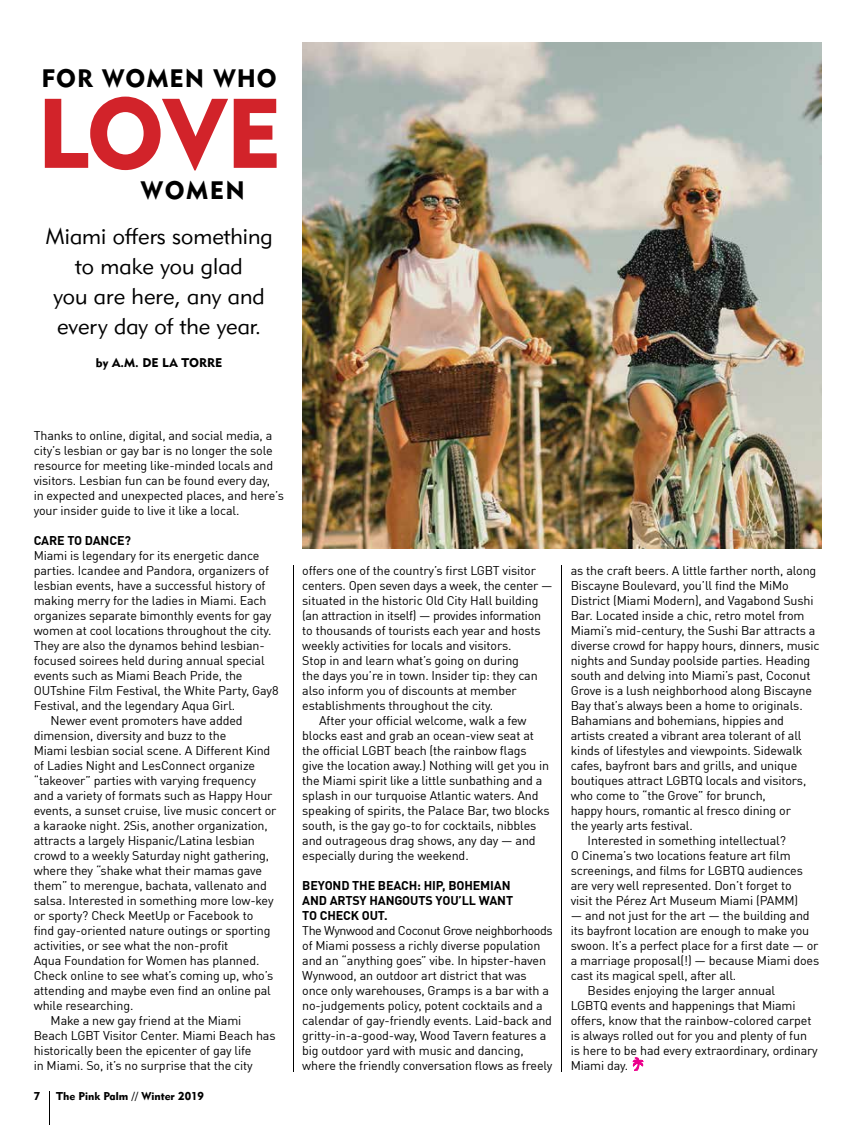
<style>
.page{position:relative;width:855px;height:1125px;background:#fff}
.page>*{position:absolute;margin:0;border:0;box-sizing:border-box;transform-origin:0 0}
.t1{font:97.5px "Geometric 415 BT Black A";color:#d2232a}
.t2{font:25px "Geometric 415 BT Black A";letter-spacing:.04em;color:#000}
.t3{font:22.5px/30px "Geometric 415 BT Lite A";color:#000;text-align:center}
.t4{font:12.5px/15px "DIN Offc";letter-spacing:-.01em;color:#000}
.t5{font:700 12.5px/15px "DIN Offc";letter-spacing:-.01em;color:#000}
.t6{font:12.5px "Geometric 415 BT Black A";color:#000}
.t7{font:11.25px "Geometric 415 BT Black A";color:#000}
</style>
<div class="page">
<hr style="left:49px;top:1091px;width:1px;height:34px;background:#000">
<svg style="left:633px;top:1058px;width:10px;height:12px"></svg>
<hr style="left:293px;top:566px;width:1px;height:506px;background:#000">
<hr style="left:561px;top:566px;width:1px;height:506px;background:#000">
<img style="left:302px;top:43px;width:519px;height:506px">
<h2 class="t2" style="left:41px;top:63px;width:237px">FOR WOMEN WHO</h2>
<h1 class="t1" style="left:37px;top:74px;width:246px">LOVE</h1>
<h2 class="t2" style="left:141px;top:175px;width:105px">WOMEN</h2>
<h3 class="t3" style="left:46px;top:221px;width:229px">Miami offers something to make you glad<br>you are here, any and every day of the year.</h3>
<p class="t6" style="left:96px;top:355px;width:128px">by A.M. DE LA TORRE</p>
<p class="t4" style="left:34px;top:428px;width:252px">Thanks to online, digital, and social media, a city’s lesbian or gay bar is no longer the sole resource for meeting like-minded locals and visitors. Lesbian fun can be found every day,<br>in expected and unexpected places, and here’s your insider guide to live it like a local.</p>
<p class="t5" style="left:34px;top:532px;width:99px">CARE TO DANCE?</p>
<p class="t4" style="left:34px;top:548px;width:227px">Miami is legendary for its energetic dance</p>
<p class="t4" style="left:34px;top:563px;width:237px">parties. Icandee and Pandora, organizers of</p>
<p class="t4" style="left:34px;top:578px;width:233px">lesbian events, have a successful history of</p>
<p class="t4" style="left:34px;top:593px;width:234px">making merry for the ladies in Miami. Each</p>
<p class="t4" style="left:34px;top:608px;width:239px">organizes separate bimonthly events for gay</p>
<p class="t4" style="left:34px;top:623px;width:239px">women at cool locations throughout the city.</p>
<p class="t4" style="left:34px;top:638px;width:233px">They are also the dynamos behind lesbian-</p>
<p class="t4" style="left:34px;top:653px;width:233px">focused soirees held during annual special</p>
<p class="t4" style="left:34px;top:668px;width:210px">events such as Miami Beach Pride, the</p>
<p class="t4" style="left:34px;top:683px;width:246px">OUTshine Film Festival, the White Party, Gay8</p>
<p class="t4" style="left:34px;top:698px;width:203px">Festival, and the legendary Aqua Girl.</p>
<p class="t4" style="left:51px;top:713px;width:194px">Newer event promoters have added</p>
<p class="t4" style="left:34px;top:728px;width:194px">dimension, diversity and buzz to the</p>
<p class="t4" style="left:34px;top:743px;width:238px">Miami lesbian social scene. A Different Kind</p>
<p class="t4" style="left:34px;top:758px;width:223px">of Ladies Night and LesConnect organize</p>
<p class="t4" style="left:34px;top:773px;width:224px">“takeover” parties with varying frequency</p>
<p class="t4" style="left:34px;top:788px;width:240px">and a variety of formats such as Happy Hour</p>
<p class="t4" style="left:34px;top:803px;width:244px">events, a sunset cruise, live music concert or</p>
<p class="t4" style="left:34px;top:818px;width:236px">a karaoke night. 2Sis, another organization,</p>
<p class="t4" style="left:34px;top:833px;width:223px">attracts a largely Hispanic/Latina lesbian</p>
<p class="t4" style="left:34px;top:848px;width:237px">crowd to a weekly Saturday night gathering,</p>
<p class="t4" style="left:34px;top:863px;width:230px">where they “shake what their mamas gave</p>
<p class="t4" style="left:34px;top:878px;width:235px">them” to merengue, bachata, vallenato and</p>
<p class="t4" style="left:34px;top:893px;width:241px">salsa. Interested in something more low-key</p>
<p class="t4" style="left:34px;top:908px;width:221px">or sporty? Check MeetUp or Facebook to</p>
<p class="t4" style="left:34px;top:923px;width:238px">find gay-oriented nature outings or sporting</p>
<p class="t4" style="left:34px;top:938px;width:196px">activities, or see what the non-profit</p>
<p class="t4" style="left:34px;top:953px;width:227px">Aqua Foundation for Women has planned.</p>
<p class="t4" style="left:34px;top:968px;width:241px">Check online to see what’s coming up, who’s</p>
<p class="t4" style="left:34px;top:983px;width:239px">attending and maybe even find an online pal</p>
<p class="t4" style="left:34px;top:998px;width:101px">while researching.</p>
<p class="t4" style="left:51px;top:1013px;width:192px">Make a new gay friend at the Miami</p>
<p class="t4" style="left:34px;top:1028px;width:243px">Beach LGBT Visitor Center. Miami Beach has</p>
<p class="t4" style="left:34px;top:1043px;width:219px">historically been the epicenter of gay life</p>
<p class="t4" style="left:34px;top:1058px;width:221px">in Miami. So, it’s no surprise that the city</p>
<p class="t7" style="left:34px;top:1089px;width:8px">7</p>
<p class="t7" style="left:56px;top:1089px;width:149px">The Pink Palm // Winter 2019</p>
<p class="t4" style="left:302px;top:563px;width:235px">offers one of the country’s first LGBT visitor</p>
<p class="t4" style="left:302px;top:578px;width:252px">centers. Open seven days a week, the center —</p>
<p class="t4" style="left:302px;top:593px;width:238px">situated in the historic Old City Hall building</p>
<p class="t4" style="left:302px;top:608px;width:240px">(an attraction in itself) — provides information</p>
<p class="t4" style="left:302px;top:623px;width:240px">to thousands of tourists each year and hosts</p>
<p class="t4" style="left:302px;top:638px;width:211px">weekly activities for locals and visitors.</p>
<p class="t4" style="left:302px;top:653px;width:218px">Stop in and learn what’s going on during</p>
<p class="t4" style="left:302px;top:668px;width:237px">the days you’re in town. Insider tip: they can</p>
<p class="t4" style="left:302px;top:683px;width:216px">also inform you of discounts at member</p>
<p class="t4" style="left:302px;top:698px;width:192px">establishments throughout the city.</p>
<p class="t4" style="left:319px;top:713px;width:209px">After your official welcome, walk a few</p>
<p class="t4" style="left:302px;top:728px;width:233px">blocks east and grab an ocean-view seat at</p>
<p class="t4" style="left:302px;top:743px;width:226px">the official LGBT beach (the rainbow flags</p>
<p class="t4" style="left:302px;top:758px;width:248px">give the location away.) Nothing will get you in</p>
<p class="t4" style="left:302px;top:773px;width:242px">the Miami spirit like a little sunbathing and a</p>
<p class="t4" style="left:302px;top:788px;width:238px">splash in our turquoise Atlantic waters. And</p>
<p class="t4" style="left:302px;top:803px;width:249px">speaking of spirits, the Palace Bar, two blocks</p>
<p class="t4" style="left:302px;top:818px;width:236px">south, is the gay go-to for cocktails, nibbles</p>
<p class="t4" style="left:302px;top:833px;width:235px">and outrageous drag shows, any day — and</p>
<p class="t4" style="left:302px;top:848px;width:168px">especially during the weekend.</p>
<p class="t5" style="left:302px;top:877px;width:212px">BEYOND THE BEACH: HIP, BOHEMIAN<br>AND ARTSY HANGOUTS YOU’LL WANT<br>TO CHECK OUT.</p>
<p class="t4" style="left:302px;top:923px;width:252px">The Wynwood and Coconut Grove neighborhoods of Miami possess a richly diverse population and an “anything goes” vibe. In hipster-haven Wynwood, an outdoor art district that was once only warehouses, Gramps is a bar with a no-judgements policy, potent cocktails and a calendar of gay-friendly events. Laid-back and gritty-in-a-good-way, Wood Tavern features a big outdoor yard with music and dancing, where the friendly conversation flows as freely</p>
<p class="t4" style="left:571px;top:563px;width:247px">as the craft beers. A little farther north, along</p>
<p class="t4" style="left:571px;top:578px;width:220px">Biscayne Boulevard, you’ll find the MiMo</p>
<p class="t4" style="left:571px;top:593px;width:244px">District (Miami Modern), and Vagabond Sushi</p>
<p class="t4" style="left:571px;top:608px;width:235px">Bar. Located inside a chic, retro motel from</p>
<p class="t4" style="left:571px;top:623px;width:246px">Miami’s mid-century, the Sushi Bar attracts a</p>
<p class="t4" style="left:571px;top:638px;width:250px">diverse crowd for happy hours, dinners, music</p>
<p class="t4" style="left:571px;top:653px;width:241px">nights and Sunday poolside parties. Heading</p>
<p class="t4" style="left:571px;top:668px;width:241px">south and delving into Miami’s past, Coconut</p>
<p class="t4" style="left:571px;top:683px;width:243px">Grove is a lush neighborhood along Biscayne</p>
<p class="t4" style="left:571px;top:698px;width:233px">Bay that’s always been a home to originals.</p>
<p class="t4" style="left:571px;top:713px;width:215px">Bahamians and bohemians, hippies and</p>
<p class="t4" style="left:571px;top:728px;width:232px">artists created a vibrant area tolerant of all</p>
<p class="t4" style="left:571px;top:743px;width:233px">kinds of lifestyles and viewpoints. Sidewalk</p>
<p class="t4" style="left:571px;top:758px;width:228px">cafes, bayfront bars and grills, and unique</p>
<p class="t4" style="left:571px;top:773px;width:237px">boutiques attract LGBTQ locals and visitors,</p>
<p class="t4" style="left:571px;top:788px;width:197px">who come to “the Grove” for brunch,</p>
<p class="t4" style="left:571px;top:803px;width:222px">happy hours, romantic al fresco dining or</p>
<p class="t4" style="left:571px;top:818px;width:123px">the yearly arts festival.</p>
<p class="t4" style="left:588px;top:833px;width:200px">Interested in something intellectual?</p>
<p class="t4" style="left:571px;top:848px;width:221px">O Cinema’s two locations feature art film</p>
<p class="t4" style="left:571px;top:863px;width:234px">screenings, and films for LGBTQ audiences</p>
<p class="t4" style="left:571px;top:878px;width:223px">are very well represented. Don’t forget to</p>
<p class="t4" style="left:571px;top:893px;width:229px">visit the Pérez Art Museum Miami (PAMM)</p>
<p class="t4" style="left:571px;top:908px;width:241px">— and not just for the art — the building and</p>
<p class="t4" style="left:571px;top:923px;width:240px">its bayfront location are enough to make you</p>
<p class="t4" style="left:571px;top:938px;width:249px">swoon. It’s a perfect place for a first date — or</p>
<p class="t4" style="left:571px;top:953px;width:250px">a marriage proposal(!) — because Miami does</p>
<p class="t4" style="left:571px;top:968px;width:167px">cast its magical spell, after all.</p>
<p class="t4" style="left:588px;top:983px;width:189px">Besides enjoying the larger annual</p>
<p class="t4" style="left:571px;top:998px;width:226px">LGBTQ events and happenings that Miami</p>
<p class="t4" style="left:571px;top:1013px;width:242px">offers, know that the rainbow-colored carpet</p>
<p class="t4" style="left:571px;top:1028px;width:238px">is always rolled out for you and plenty of fun</p>
<p class="t4" style="left:571px;top:1043px;width:249px">is here to be had every extraordinary, ordinary</p>
<p class="t4" style="left:571px;top:1058px;width:59px">Miami day.</p>
</div>
